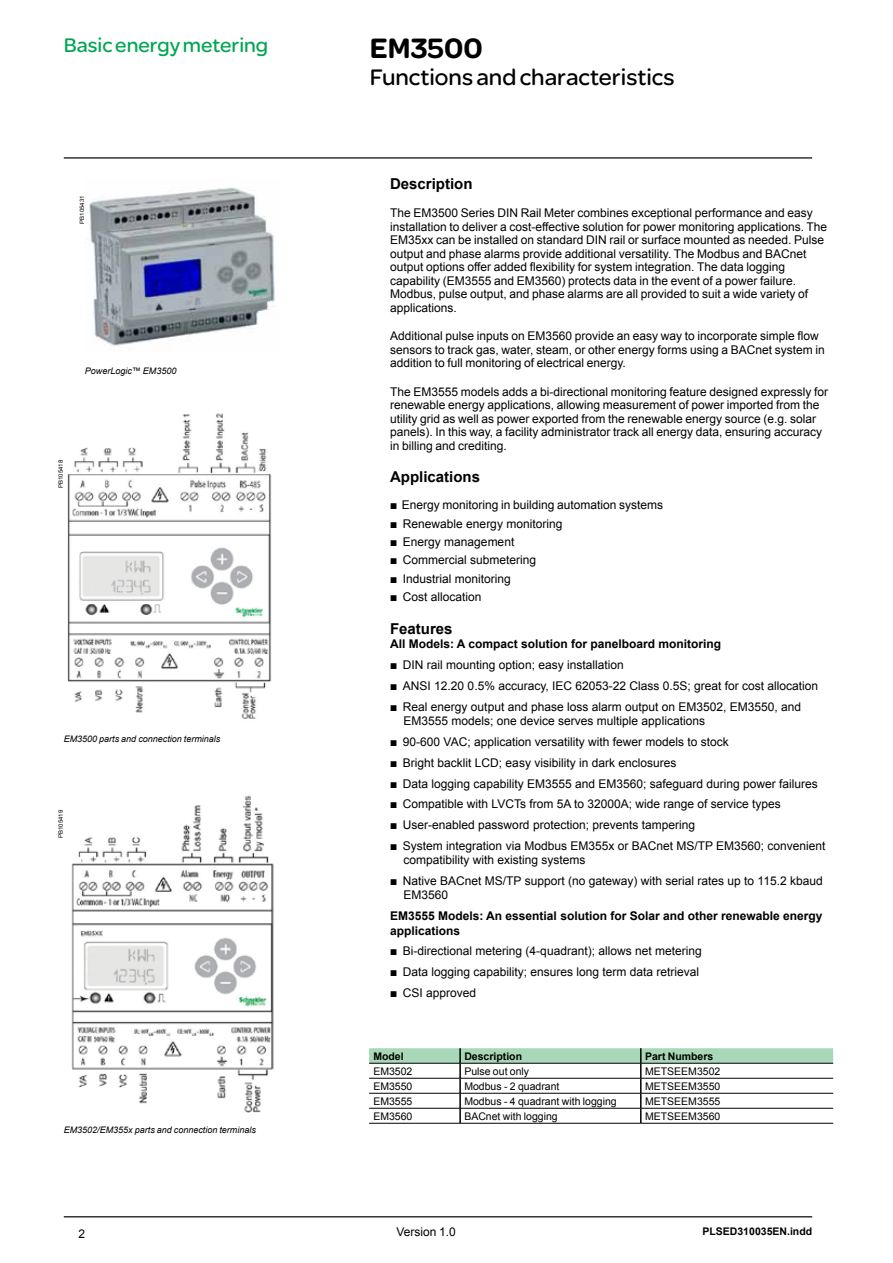
<style>
.page{position:relative;width:893px;height:1263px;background:#fff}
.page>*{position:absolute;margin:0;border:0;box-sizing:border-box;transform-origin:0 0}
.t1{font:900 30px "SE Optimist";color:#000}
.t2{font:24px "SE Optimist";color:#000}
.t3{font:21px "SE Optimist";color:#00a651}
.t4{font:700 15px "Arial";color:#000}
.t5{font:12px/13.5px "Arial";color:#000}
.t6{font:700 12px/14.4px "Arial";color:#000}
.t7{font:10.5px "Arial";color:#000}
.t8{font:700 10.5px "Arial";color:#000}
.t9{font:italic 9px "Arial";color:#000}
.t10{font:6px "Arial";color:#000}
.s1{font-family:"Graph Schneider";font-size:10.5px}
.s2{font-weight:700}
</style>
<div class="page">
<hr style="left:64px;top:157px;width:748px;height:2px;background:#000">
<hr style="left:64px;top:1216px;width:748px;height:1px;background:#000">
<img style="left:85px;top:187px;width:191px;height:159px">
<svg style="left:369px;top:1048px;width:464px;height:75px"></svg>
<hr style="left:369px;top:1063px;width:91px;height:1px;background:#000">
<hr style="left:460px;top:1063px;width:181px;height:1px;background:#000">
<hr style="left:641px;top:1063px;width:192px;height:1px;background:#000">
<hr style="left:369px;top:1078px;width:91px;height:1px;background:#000">
<hr style="left:460px;top:1078px;width:181px;height:1px;background:#000">
<hr style="left:641px;top:1078px;width:192px;height:1px;background:#000">
<hr style="left:369px;top:1093px;width:91px;height:1px;background:#000">
<hr style="left:460px;top:1093px;width:181px;height:1px;background:#000">
<hr style="left:641px;top:1093px;width:192px;height:1px;background:#000">
<hr style="left:369px;top:1108px;width:91px;height:1px;background:#000">
<hr style="left:460px;top:1108px;width:181px;height:1px;background:#000">
<hr style="left:641px;top:1108px;width:192px;height:1px;background:#000">
<hr style="left:369px;top:1123px;width:91px;height:1px;background:#000">
<hr style="left:460px;top:1123px;width:181px;height:1px;background:#000">
<hr style="left:641px;top:1123px;width:192px;height:1px;background:#000">
<img style="left:71px;top:795px;width:203px;height:318px">
<img style="left:67px;top:413px;width:205px;height:306px">
<h3 class="t3" style="left:64px;top:30px;width:206px">Basic energy metering</h3>
<p class="t10" style="left:78px;top:224px;width:30px;rotate:-90deg">PB105431</p>
<p class="t9" style="left:85px;top:365px;width:93px">PowerLogic™ EM3500</p>
<p class="t10" style="left:57px;top:488px;width:30px;rotate:-90deg">PB105418</p>
<p class="t9" style="left:64px;top:733px;width:158px">EM3500 parts and connection terminals</p>
<p class="t10" style="left:57px;top:838px;width:30px;rotate:-90deg">PB105419</p>
<p class="t9" style="left:64px;top:1123px;width:194px">EM3502/EM355x parts and connection terminals</p>
<p class="t5" style="left:79px;top:1227px;width:8px">2</p>
<h1 class="t1" style="left:370px;top:26px;width:114px">EM3500</h1>
<h2 class="t2" style="left:370px;top:60px;width:306px">Functions and characteristics</h2>
<p class="t4" style="left:390px;top:174px;width:84px">Description</p>
<p class="t5" style="left:390px;top:206px;width:439px">The EM3500 Series DIN Rail Meter combines exceptional performance and easy installation to deliver a cost-effective solution for power monitoring applications. The EM35xx can be installed on standard DIN rail or surface mounted as needed. Pulse output and phase alarms provide additional versatility. The Modbus and BACnet output options offer added flexibility for system integration. The data logging capability (EM3555 and EM3560) protects data in the event of a power failure.<br>Modbus, pulse output, and phase alarms are all provided to suit a wide variety of applications.</p>
<p class="t5" style="left:390px;top:329px;width:436px">Additional pulse inputs on EM3560 provide an easy way to incorporate simple flow sensors to track gas, water, steam, or other energy forms using a BACnet system in addition to full monitoring of electrical energy.</p>
<p class="t5" style="left:390px;top:385px;width:440px">The EM3555 models adds a bi-directional monitoring feature designed expressly for renewable energy applications, allowing measurement of power imported from the utility grid as well as power exported from the renewable energy source (e.g. solar panels). In this way, a facility administrator track all energy data, ensuring accuracy in billing and crediting.</p>
<p class="t4" style="left:390px;top:467px;width:92px">Applications</p>
<p class="t5" style="left:390px;top:496px;width:275px;line-height:18.5px"><span class="s1">b</span> Energy monitoring in building automation systems <span class="s1">b</span> Renewable energy monitoring<br><span class="s1">b</span> Energy management<br><span class="s1">b</span> Commercial submetering<br><span class="s1">b</span> Industrial monitoring<br><span class="s1">b</span> Cost allocation</p>
<p class="t4" style="left:390px;top:619px;width:64px">Features</p>
<p class="t5" style="left:390px;top:634px;width:430px;line-height:20.9px"><span class="s2">All Models: A compact solution for panelboard monitoring<br></span><span class="s1">b</span> DIN rail mounting option; easy installation<br><span class="s1">b</span> ANSI 12.20 0.5% accuracy, IEC 62053-22 Class 0.5S; great for cost allocation <span class="s1">b</span> Real energy output and phase loss alarm output on EM3502, EM3550, and</p>
<p class="t5" style="left:390px;top:711px;width:437px;line-height:20.9px;text-indent:14px">EM3555 models; one device serves multiple applications<br><span class="s1">b</span> 90-600 VAC; application versatility with fewer models to stock<br><span class="s1">b</span> Bright backlit LCD; easy visibility in dark enclosures<br><span class="s1">b</span> Data logging capability EM3555 and EM3560; safeguard during power failures <span class="s1">b</span> Compatible with LVCTs from 5A to 32000A; wide range of service types<br><span class="s1">b</span> User-enabled password protection; prevents tampering<br><span class="s1">b</span> System integration via Modbus EM355x or BACnet MS/TP EM3560; convenient</p>
<p class="t5" style="left:390px;top:850px;width:434px;line-height:20.9px;text-indent:14px">compatibility with existing systems<br><span class="s1">b</span> Native BACnet MS/TP support (no gateway) with serial rates up to 115.2 kbaud</p>
<p class="t5" style="left:404px;top:889px;width:46px">EM3560</p>
<p class="t6" style="left:390px;top:909px;width:434px">EM3555 Models: An essential solution for Solar and other renewable energy applications</p>
<p class="t5" style="left:390px;top:941px;width:313px;line-height:20.9px"><span class="s1">b</span> Bi-directional metering (4-quadrant); allows net metering <span class="s1">b</span> Data logging capability; ensures long term data retrieval <span class="s1">b</span> CSI approved</p>
<p class="t8" style="left:373px;top:1049px;width:32px">Model</p>
<p class="t8" style="left:464px;top:1049px;width:59px">Description</p>
<p class="t8" style="left:645px;top:1049px;width:70px">Part Numbers</p>
<p class="t7" style="left:373px;top:1064px;width:41px">EM3502</p>
<p class="t7" style="left:464px;top:1064px;width:66px">Pulse out only</p>
<p class="t7" style="left:645px;top:1064px;width:77px">METSEEM3502</p>
<p class="t7" style="left:373px;top:1079px;width:41px">EM3550</p>
<p class="t7" style="left:464px;top:1079px;width:97px">Modbus - 2 quadrant</p>
<p class="t7" style="left:645px;top:1079px;width:77px">METSEEM3550</p>
<p class="t7" style="left:373px;top:1094px;width:41px">EM3555</p>
<p class="t7" style="left:464px;top:1094px;width:154px">Modbus - 4 quadrant with logging</p>
<p class="t7" style="left:645px;top:1094px;width:77px">METSEEM3555</p>
<p class="t7" style="left:373px;top:1109px;width:41px">EM3560</p>
<p class="t7" style="left:464px;top:1109px;width:95px">BACnet with logging</p>
<p class="t7" style="left:645px;top:1109px;width:77px">METSEEM3560</p>
<p class="t5" style="left:396px;top:1225px;width:61px">Version 1.0</p>
<p class="t8" style="left:702px;top:1224px;width:111px">PLSED310035EN.indd</p>
</div>
